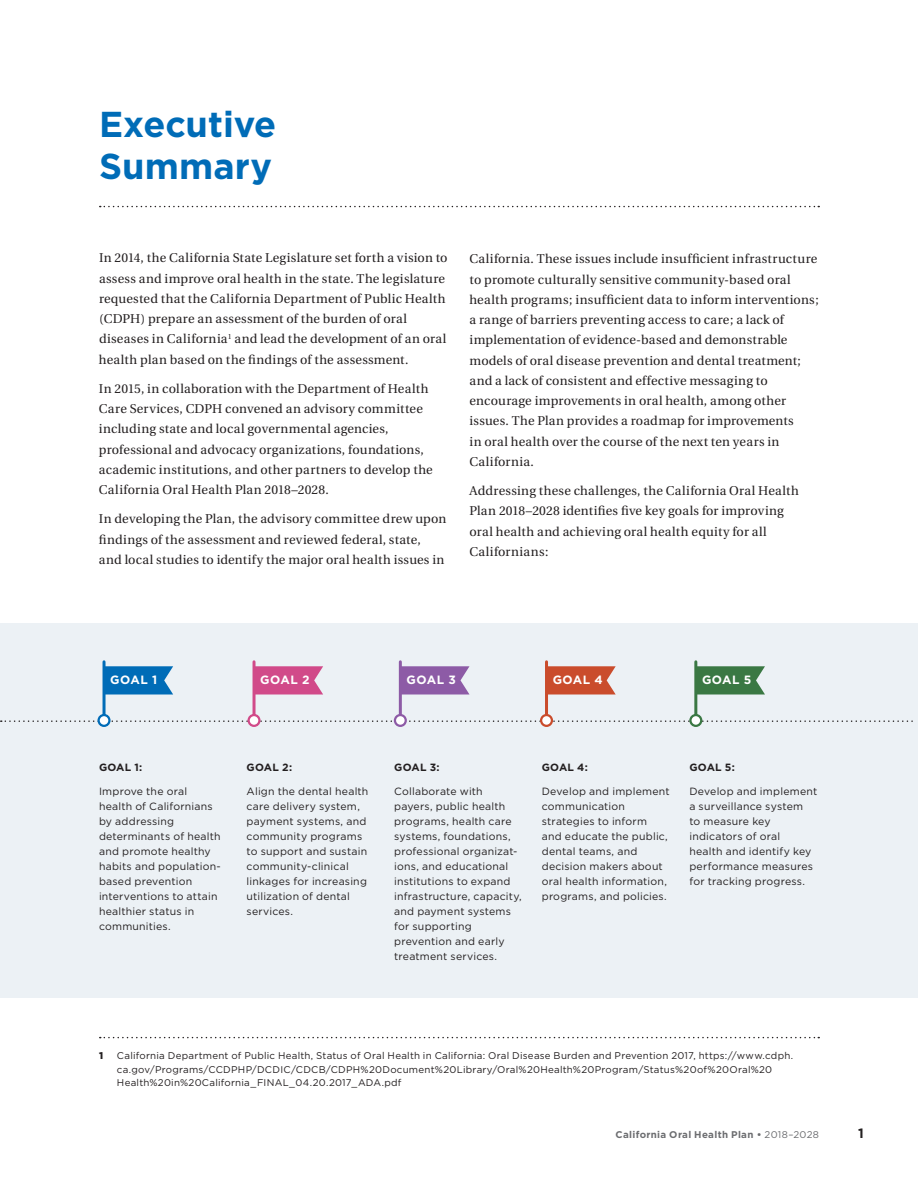
<style>
.page{position:relative;width:918px;height:1188px;background:#fff}
.page>*{position:absolute;margin:0;border:0;box-sizing:border-box;transform-origin:0 0}
.t1{font:700 36px/42px "Gotham";letter-spacing:.005em;color:#006cb7}
.t2{font:700 13.5px "Gotham";color:#231f20}
.t3{font:12.75px/20.2px "Utopia";letter-spacing:.015em;color:#231f20}
.t4{font:700 12px "Gotham";letter-spacing:.04em;color:#fff}
.t5{font:10.5px/15px "Gotham";letter-spacing:.02em;color:#231f20}
.t6{font:700 10.5px "Gotham";letter-spacing:.02em;color:#231f20}
.t7{font:9.75px/13.5px "Gotham";letter-spacing:.025em;color:#231f20}
.t8{font:700 9.75px "Gotham";letter-spacing:.035em;color:#6c6d70}
.t9{font:900 9.75px "Gotham";color:#231f20}
.s1{font-weight:400}
</style>
<div class="page">
<div style="left:0;top:623px;width:918px;height:375px;background:#ecf1f5"></div>
<svg style="left:100px;top:206px;width:719px;height:1px"></svg>
<svg style="left:100px;top:1037px;width:719px;height:1px"></svg>
<svg style="left:1px;top:720px;width:912px;height:2px"></svg>
<svg style="left:106px;top:666px;width:67px;height:28px;background:#1176bb"></svg>
<hr style="left:103px;top:662px;width:3px;height:56px;background:#006cb7">
<svg style="left:99px;top:715px;width:10px;height:11px"></svg>
<div style="left:97px;top:714px;width:14px;height:13px;border:2px solid #006cb7;border-radius:50%"></div>
<svg style="left:256px;top:666px;width:67px;height:28px;background:#d25691"></svg>
<hr style="left:253px;top:662px;width:3px;height:56px;background:#d14a89">
<svg style="left:249px;top:715px;width:10px;height:11px"></svg>
<div style="left:248px;top:714px;width:13px;height:13px;border:2px solid #d14a89;border-radius:50%"></div>
<svg style="left:402px;top:666px;width:68px;height:28px;background:#9467ac"></svg>
<hr style="left:399px;top:662px;width:3px;height:56px;background:#8d5ba6">
<div style="left:395px;top:715px;width:11px;height:11px;background:#fff;border-radius:50%"></div>
<div style="left:394px;top:714px;width:13px;height:13px;border:2px solid #8d5ba6;border-radius:50%"></div>
<svg style="left:548px;top:666px;width:68px;height:28px;background:#cc593c"></svg>
<hr style="left:545px;top:662px;width:3px;height:56px;background:#ca4c2c">
<div style="left:541px;top:715px;width:11px;height:11px;background:#fff;border-radius:50%"></div>
<div style="left:540px;top:714px;width:13px;height:13px;border:2px solid #ca4c2c;border-radius:50%"></div>
<svg style="left:697px;top:666px;width:68px;height:28px;background:#478150"></svg>
<hr style="left:694px;top:662px;width:3px;height:56px;background:#3a7843">
<div style="left:690px;top:715px;width:11px;height:11px;background:#fff;border-radius:50%"></div>
<div style="left:689px;top:714px;width:13px;height:13px;border:2px solid #3a7843;border-radius:50%"></div>
<h2 class="t1" style="left:99px;top:102px;width:179px">Executive<br>Summary</h2>
<p class="t3" style="left:99px;top:248px;width:350px">In 2014, the California State Legislature set forth a vision to assess and improve oral health in the state. The legislature requested that the California Department of Public Health (CDPH) prepare an assessment of the burden of oral diseases in California<sup>1</sup> and lead the development of an oral health plan based on the findings of the assessment.</p>
<p class="t3" style="left:99px;top:379px;width:335px">In 2015, in collaboration with the Department of Health Care Services, CDPH convened an advisory committee including state and local governmental agencies, professional and advocacy organizations, foundations, academic institutions, and other partners to develop the California Oral Health Plan 2018–2028.</p>
<p class="t3" style="left:99px;top:509px;width:349px">In developing the Plan, the advisory committee drew upon findings of the assessment and reviewed federal, state, and local studies to identify the major oral health issues in</p>
<p class="t3" style="left:470px;top:249px;width:351px">California. These issues include insufficient infrastructure to promote culturally sensitive community-based oral health programs; insufficient data to inform interventions; a range of barriers preventing access to care; a lack of implementation of evidence-based and demonstrable models of oral disease prevention and dental treatment; and a lack of consistent and effective messaging to encourage improvements in oral health, among other issues. The Plan provides a roadmap for improvements<br>in oral health over the course of the next ten years in California.</p>
<p class="t3" style="left:470px;top:481px;width:331px">Addressing these challenges, the California Oral Health Plan 2018–2028 identifies five key goals for improving oral health and achieving oral health equity for all Californians:</p>
<p class="t4" style="left:110px;top:673px;width:48px">GOAL 1</p>
<p class="t4" style="left:260px;top:673px;width:51px">GOAL 2</p>
<p class="t4" style="left:406px;top:673px;width:51px">GOAL 3</p>
<p class="t4" style="left:553px;top:673px;width:52px">GOAL 4</p>
<p class="t4" style="left:702px;top:673px;width:51px">GOAL 5</p>
<p class="t6" style="left:99px;top:762px;width:45px">GOAL 1:</p>
<p class="t5" style="left:99px;top:784px;width:123px">Improve the oral health of Californians by addressing determinants of health and promote healthy habits and population&shy;based prevention interventions to attain healthier status in communities.</p>
<p class="t6" style="left:247px;top:762px;width:47px">GOAL 2:</p>
<p class="t5" style="left:247px;top:784px;width:123px">Align the dental health care delivery system, payment systems, and community programs to support and sustain community-clinical linkages for increasing utilization of dental services.</p>
<p class="t6" style="left:394px;top:762px;width:47px">GOAL 3:</p>
<p class="t5" style="left:394px;top:784px;width:129px">Collaborate with payers, public health programs, health care systems, foundations, professional organizat&shy;ions, and educational institutions to expand infrastructure, capacity, and payment systems for supporting prevention and early treatment services.</p>
<p class="t6" style="left:542px;top:762px;width:48px">GOAL 4:</p>
<p class="t5" style="left:542px;top:784px;width:130px">Develop and implement communication strategies to inform<br>and educate the public, dental teams, and decision makers about oral health information, programs, and policies.</p>
<p class="t6" style="left:689px;top:762px;width:47px">GOAL 5:</p>
<p class="t5" style="left:689px;top:784px;width:130px">Develop and implement a surveillance system<br>to measure key indicators of oral<br>health and identify key performance measures for tracking progress.</p>
<p class="t9" style="left:99px;top:1050px;width:6px">1</p>
<p class="t7" style="left:117px;top:1049px;width:678px">California Department of Public Health, Status of Oral Health in California: Oral Disease Burden and Prevention 2017, https://www.cdph. ca.gov/Programs/CCDPHP/DCDIC/CDCB/CDPH%20Document%20Library/Oral%20Health%20Program/Status%20of%20Oral%20<br>Health%20in%20California_FINAL_04.20.2017_ADA.pdf</p>
<p class="t8" style="left:616px;top:1129px;width:205px">California Oral Health Plan • <span class="s1">2018–2028</span></p>
<p class="t2" style="left:858px;top:1125px;width:7px">1</p>
</div>
